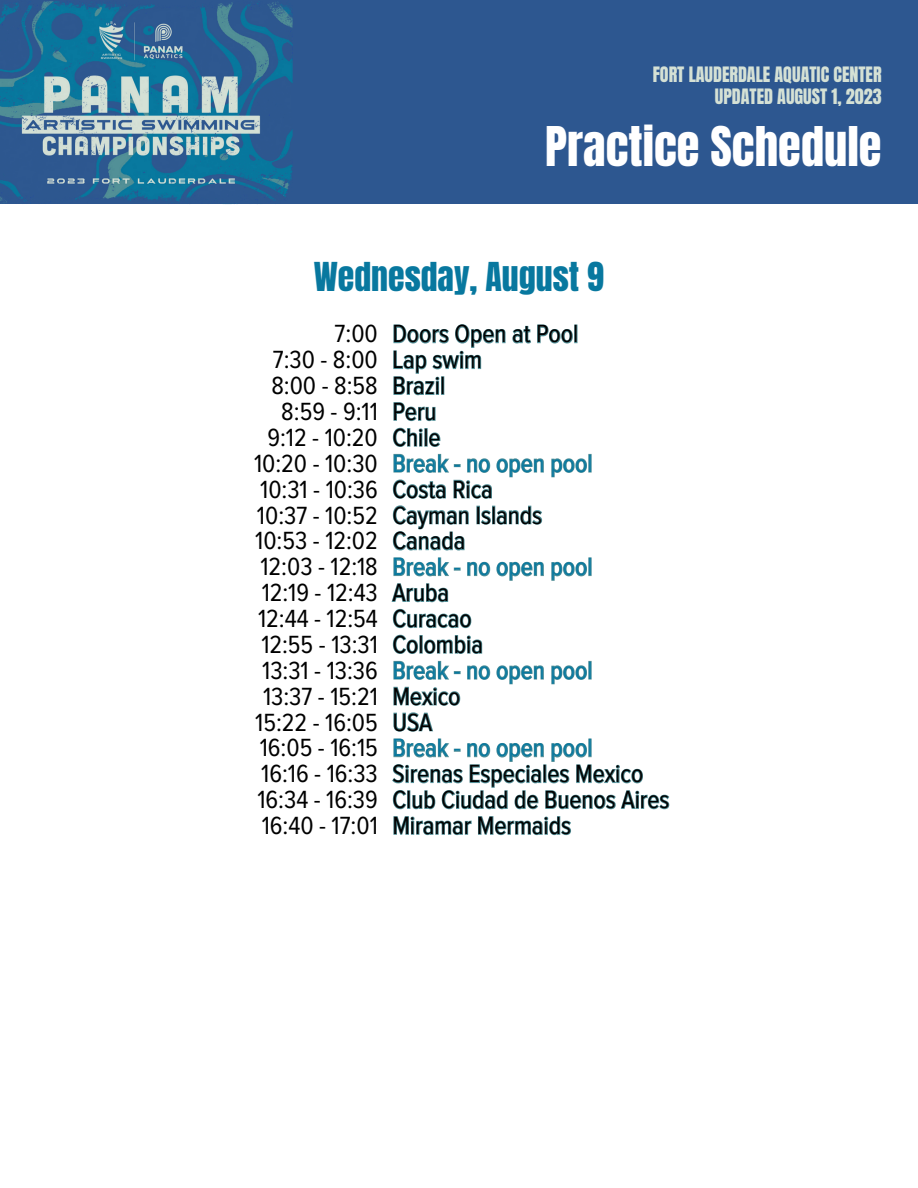
<style>
.page{position:relative;width:918px;height:1188px;background:#fff}
.page>*{position:absolute;margin:0;border:0;box-sizing:border-box;transform-origin:0 0}
.t1{font:46.5px "Anton";color:#fff}
.t2{font:33.9px "Anton";color:#08789f}
.t3{font:25.8px "Proxima Nova Cond";color:#000}
.t4{font:25.8px "Proxima Nova Cond";color:#08789f}
.t5{font:18px "Anton";color:#d5e1d5}
</style>
<div class="page">
<div style="left:0;top:0;width:918px;height:203px;background:#2d5790"></div>
<img style="left:0;top:1px;width:293px;height:204px">
<svg style="left:391px;top:324px;width:279px;height:512px"></svg>
<p class="t5" style="left:653px;top:62px;width:230px">FORT LAUDERDALE AQUATIC CENTER</p>
<p class="t5" style="left:715px;top:83px;width:168px">UPDATED AUGUST 1, 2023</p>
<p class="t1" style="left:545px;top:113px;width:338px">Practice Schedule</p>
<p class="t2" style="left:314px;top:253px;width:292px">Wednesday, August 9</p>
<p class="t3" style="left:392px;top:322px;width:188px">Doors Open at Pool</p>
<p class="t3" style="left:392px;top:348px;width:91px">Lap swim</p>
<p class="t3" style="left:392px;top:374px;width:54px">Brazil</p>
<p class="t3" style="left:392px;top:400px;width:46px">Peru</p>
<p class="t3" style="left:392px;top:426px;width:50px">Chile</p>
<p class="t4" style="left:392px;top:451px;width:202px">Break - no open pool</p>
<p class="t3" style="left:392px;top:477px;width:102px">Costa Rica</p>
<p class="t3" style="left:392px;top:503px;width:151px">Cayman Islands</p>
<p class="t3" style="left:392px;top:529px;width:75px">Canada</p>
<p class="t4" style="left:392px;top:555px;width:202px">Break - no open pool</p>
<p class="t3" style="left:392px;top:581px;width:58px">Aruba</p>
<p class="t3" style="left:392px;top:607px;width:81px">Curacao</p>
<p class="t3" style="left:392px;top:633px;width:92px">Colombia</p>
<p class="t4" style="left:392px;top:658px;width:202px">Break - no open pool</p>
<p class="t3" style="left:392px;top:684px;width:70px">Mexico</p>
<p class="t3" style="left:392px;top:710px;width:42px">USA</p>
<p class="t4" style="left:392px;top:736px;width:202px">Break - no open pool</p>
<p class="t3" style="left:392px;top:762px;width:252px">Sirenas Especiales Mexico</p>
<p class="t3" style="left:392px;top:788px;width:279px">Club Ciudad de Buenos Aires</p>
<p class="t3" style="left:392px;top:814px;width:180px">Miramar Mermaids</p>
<p class="t3" style="left:335px;top:322px;width:45px">7:00</p>
<p class="t3" style="left:273px;top:348px;width:107px">7:30 - 8:00</p>
<p class="t3" style="left:271px;top:374px;width:108px">8:00 - 8:58</p>
<p class="t3" style="left:281px;top:400px;width:98px">8:59 - 9:11</p>
<p class="t3" style="left:267px;top:426px;width:112px">9:12 - 10:20</p>
<p class="t3" style="left:254px;top:451px;width:125px">10:20 - 10:30</p>
<p class="t3" style="left:260px;top:477px;width:119px">10:31 - 10:36</p>
<p class="t3" style="left:257px;top:503px;width:122px">10:37 - 10:52</p>
<p class="t3" style="left:255px;top:529px;width:124px">10:53 - 12:02</p>
<p class="t3" style="left:261px;top:555px;width:119px">12:03 - 12:18</p>
<p class="t3" style="left:262px;top:581px;width:118px">12:19 - 12:43</p>
<p class="t3" style="left:258px;top:607px;width:121px">12:44 - 12:54</p>
<p class="t3" style="left:261px;top:633px;width:118px">12:55 - 13:31</p>
<p class="t3" style="left:262px;top:658px;width:117px">13:31 - 13:36</p>
<p class="t3" style="left:263px;top:684px;width:116px">13:37 - 15:21</p>
<p class="t3" style="left:255px;top:710px;width:124px">15:22 - 16:05</p>
<p class="t3" style="left:260px;top:736px;width:120px">16:05 - 16:15</p>
<p class="t3" style="left:261px;top:762px;width:118px">16:16 - 16:33</p>
<p class="t3" style="left:257px;top:788px;width:122px">16:34 - 16:39</p>
<p class="t3" style="left:262px;top:814px;width:118px">16:40 - 17:01</p>
</div>
